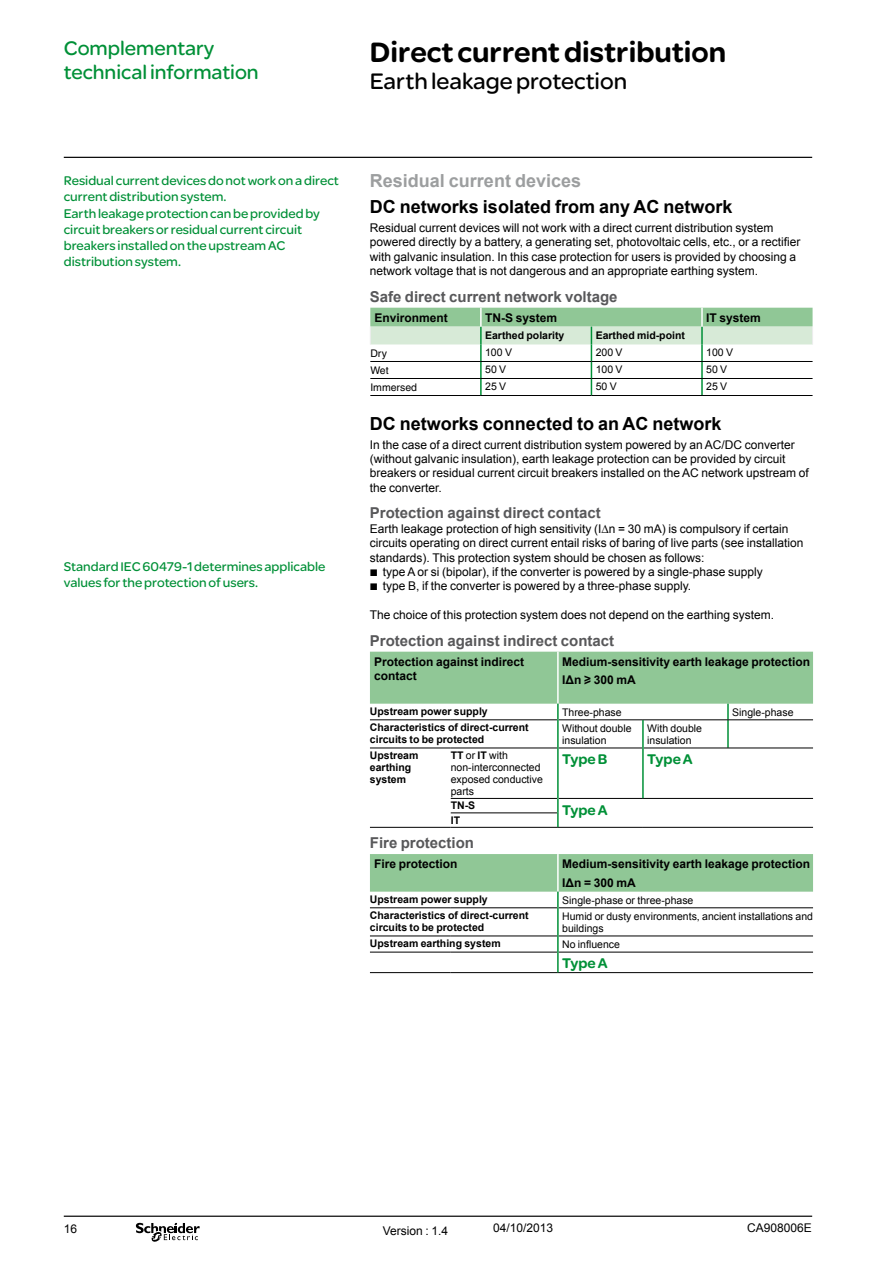
<style>
.page{position:relative;width:893px;height:1263px;background:#fff}
.page>*{position:absolute;margin:0;border:0;box-sizing:border-box;transform-origin:0 0}
.t1{font:900 30px "SE Optimist";color:#000}
.t2{font:24px "SE Optimist";color:#000}
.t3{font:21px/24px "SE Optimist";color:#009037}
.t4{font:700 18px "Arial";color:#000}
.t5{font:700 18px "Arial";color:#9c9e9f}
.t6{font:700 15px "Arial";color:#58585a}
.t7{font:900 15px "SE Optimist";color:#009037}
.t8{font:13.5px/16.2px "SE Optimist";color:#009037}
.t9{font:12px/14.4px "Arial";color:#000}
.t10{font:700 12px/18.6px "Arial";color:#000}
.t11{font:10.5px/12px "Arial";color:#000}
.t12{font:700 10.5px/12px "Arial";color:#000}
.t13{font:10.5px "Helvetica";color:#000}
.s1{font-family:"Graph Schneider"}
.s2{font-weight:700}
</style>
<div class="page">
<hr style="left:64px;top:157px;width:748px;height:1px;background:#000">
<hr style="left:64px;top:1215px;width:748px;height:2px;background:#000">
<svg style="left:136px;top:1223px;width:64px;height:19px"></svg>
<hr style="left:370px;top:395px;width:111px;height:1px;background:#000">
<hr style="left:481px;top:395px;width:110px;height:1px;background:#000">
<hr style="left:591px;top:395px;width:111px;height:1px;background:#000">
<hr style="left:702px;top:395px;width:111px;height:1px;background:#000">
<svg style="left:370px;top:308px;width:443px;height:87px"></svg>
<hr style="left:727px;top:720px;width:2px;height:28px;background:#009037">
<hr style="left:370px;top:748px;width:81px;height:1px;background:#000">
<hr style="left:451px;top:748px;width:106px;height:1px;background:#000">
<hr style="left:559px;top:748px;width:83px;height:1px;background:#000">
<hr style="left:644px;top:748px;width:84px;height:1px;background:#000">
<hr style="left:728px;top:748px;width:85px;height:1px;background:#000">
<hr style="left:451px;top:798px;width:106px;height:1px;background:#000">
<hr style="left:559px;top:798px;width:84px;height:1px;background:#000">
<hr style="left:643px;top:798px;width:85px;height:1px;background:#000">
<hr style="left:728px;top:798px;width:85px;height:1px;background:#000">
<hr style="left:451px;top:813px;width:106px;height:1px;background:#000">
<hr style="left:370px;top:827px;width:81px;height:1px;background:#000">
<hr style="left:451px;top:827px;width:107px;height:1px;background:#000">
<hr style="left:558px;top:827px;width:85px;height:1px;background:#000">
<hr style="left:643px;top:827px;width:85px;height:1px;background:#000">
<hr style="left:728px;top:827px;width:85px;height:1px;background:#000">
<svg style="left:370px;top:652px;width:443px;height:68px"></svg>
<hr style="left:557px;top:720px;width:2px;height:28px;background:#009037">
<hr style="left:642px;top:720px;width:2px;height:28px;background:#009037">
<hr style="left:557px;top:748px;width:2px;height:50px;background:#009037">
<hr style="left:642px;top:748px;width:2px;height:50px;background:#009037">
<svg style="left:557px;top:798px;width:2px;height:29px"></svg>
<hr style="left:370px;top:936px;width:81px;height:1px;background:#000">
<hr style="left:451px;top:936px;width:106px;height:1px;background:#000">
<hr style="left:559px;top:936px;width:254px;height:1px;background:#000">
<hr style="left:370px;top:952px;width:81px;height:1px;background:#000">
<hr style="left:451px;top:952px;width:106px;height:1px;background:#000">
<hr style="left:559px;top:952px;width:254px;height:1px;background:#000">
<hr style="left:370px;top:972px;width:81px;height:1px;background:#000">
<hr style="left:451px;top:972px;width:107px;height:1px;background:#000">
<hr style="left:558px;top:972px;width:255px;height:1px;background:#000">
<svg style="left:370px;top:854px;width:443px;height:54px"></svg>
<hr style="left:557px;top:908px;width:2px;height:28px;background:#009037">
<svg style="left:557px;top:936px;width:2px;height:16px"></svg>
<hr style="left:557px;top:952px;width:2px;height:20px;background:#009037">
<h3 class="t3" style="left:64px;top:36px;width:196px">Complementary technical information</h3>
<h1 class="t1" style="left:370px;top:31px;width:358px">Direct current distribution</h1>
<h2 class="t2" style="left:370px;top:65px;width:259px">Earth leakage protection</h2>
<p class="t8" style="left:64px;top:172px;width:277px">Residual current devices do not work on a direct current distribution system.<br>Earth leakage protection can be provided by circuit breakers or residual current circuit breakers installed on the upstream AC distribution system.</p>
<p class="t8" style="left:64px;top:558px;width:263px">Standard IEC 60479-1 determines applicable values for the protection of users.</p>
<h3 class="t5" style="left:370px;top:169px;width:213px">Residual current devices</h3>
<h3 class="t4" style="left:370px;top:195px;width:364px">DC networks isolated from any AC network</h3>
<p class="t9" style="left:370px;top:221px;width:432px">Residual current devices will not work with a direct current distribution system powered directly by a battery, a generating set, photovoltaic cells, etc., or a rectifier with galvanic insulation. In this case protection for users is provided by choosing a network voltage that is not dangerous and an appropriate earthing system.</p>
<p class="t6" style="left:370px;top:286px;width:249px">Safe direct current network voltage</p>
<p class="t10" style="left:375px;top:308px;width:75px">Environment</p>
<p class="t10" style="left:485px;top:308px;width:74px">TN-S system</p>
<p class="t10" style="left:706px;top:308px;width:56px">IT system</p>
<p class="t12" style="left:485px;top:330px;width:81px">Earthed polarity</p>
<p class="t12" style="left:596px;top:330px;width:91px">Earthed mid-point</p>
<p class="t13" style="left:370px;top:347px;width:18px">Dry</p>
<p class="t11" style="left:485px;top:347px;width:28px">100 V</p>
<p class="t11" style="left:596px;top:347px;width:28px">200 V</p>
<p class="t11" style="left:706px;top:347px;width:28px">100 V</p>
<p class="t13" style="left:370px;top:364px;width:20px">Wet</p>
<p class="t11" style="left:485px;top:364px;width:23px">50 V</p>
<p class="t11" style="left:596px;top:364px;width:28px">100 V</p>
<p class="t11" style="left:706px;top:364px;width:23px">50 V</p>
<p class="t13" style="left:370px;top:381px;width:48px">Immersed</p>
<p class="t11" style="left:485px;top:381px;width:23px">25 V</p>
<p class="t11" style="left:596px;top:381px;width:23px">50 V</p>
<p class="t11" style="left:706px;top:381px;width:23px">25 V</p>
<h3 class="t4" style="left:370px;top:412px;width:353px">DC networks connected to an AC network</h3>
<p class="t9" style="left:370px;top:437px;width:440px">In the case of a direct current distribution system powered by an AC/DC converter (without galvanic insulation), earth leakage protection can be provided by circuit breakers or residual current circuit breakers installed on the AC network upstream of the converter.</p>
<p class="t6" style="left:370px;top:503px;width:232px">Protection against direct contact</p>
<p class="t9" style="left:370px;top:521px;width:435px">Earth leakage protection of high sensitivity (I∆n = 30 mA) is compulsory if certain circuits operating on direct current entail risks of baring of live parts (see installation standards). This protection system should be chosen as follows:<br><span class="s1">b</span> type A or si (bipolar), if the converter is powered by a single-phase supply<br><span class="s1">b</span> type B, if the converter is powered by a three-phase supply.</p>
<p class="t9" style="left:370px;top:608px;width:406px">The choice of this protection system does not depend on the earthing system.</p>
<p class="t6" style="left:370px;top:630px;width:246px">Protection against indirect contact</p>
<p class="t10" style="left:374px;top:654px;width:152px;line-height:14.4px">Protection against indirect contact</p>
<p class="t10" style="left:562px;top:652px;width:250px">Medium-sensitivity earth leakage protection<br>IΔn <span class="s1">u</span> 300 mA</p>
<p class="t12" style="left:370px;top:705px;width:119px">Upstream power supply</p>
<p class="t11" style="left:562px;top:706px;width:61px">Three-phase</p>
<p class="t11" style="left:732px;top:706px;width:63px">Single-phase</p>
<p class="t12" style="left:370px;top:721px;width:160px">Characteristics of direct-current circuits to be protected</p>
<p class="t11" style="left:562px;top:722px;width:71px">Without double insulation</p>
<p class="t11" style="left:647px;top:722px;width:56px">With double insulation</p>
<p class="t12" style="left:370px;top:750px;width:50px">Upstream earthing system</p>
<p class="t11" style="left:451px;top:749px;width:94px"><span class="s2">TT</span> or <span class="s2">IT</span> with non-interconnected exposed conductive parts</p>
<p class="t7" style="left:562px;top:748px;width:47px">Type B</p>
<p class="t7" style="left:647px;top:748px;width:47px">Type A</p>
<p class="t12" style="left:451px;top:800px;width:26px">TN-S</p>
<p class="t7" style="left:562px;top:799px;width:47px">Type A</p>
<p class="t12" style="left:451px;top:814px;width:11px">IT</p>
<p class="t6" style="left:370px;top:833px;width:106px">Fire protection</p>
<p class="t10" style="left:374px;top:855px;width:85px">Fire protection</p>
<p class="t10" style="left:562px;top:855px;width:250px">Medium-sensitivity earth leakage protection<br>IΔn = 300 mA</p>
<p class="t12" style="left:370px;top:893px;width:119px">Upstream power supply</p>
<p class="t11" style="left:562px;top:894px;width:133px">Single-phase or three-phase</p>
<p class="t12" style="left:370px;top:909px;width:160px">Characteristics of direct-current circuits to be protected</p>
<p class="t11" style="left:562px;top:910px;width:252px">Humid or dusty environments, ancient installations and buildings</p>
<p class="t12" style="left:370px;top:938px;width:132px">Upstream earthing system</p>
<p class="t11" style="left:562px;top:938px;width:59px">No influence</p>
<p class="t7" style="left:562px;top:953px;width:47px">Type A</p>
<p class="t9" style="left:64px;top:1222px;width:15px">16</p>
<p class="t9" style="left:383px;top:1223px;width:67px">Version : 1.4</p>
<p class="t9" style="left:493px;top:1220px;width:62px">04/10/2013</p>
<p class="t9" style="left:747px;top:1220px;width:66px">CA908006E</p>
</div>
